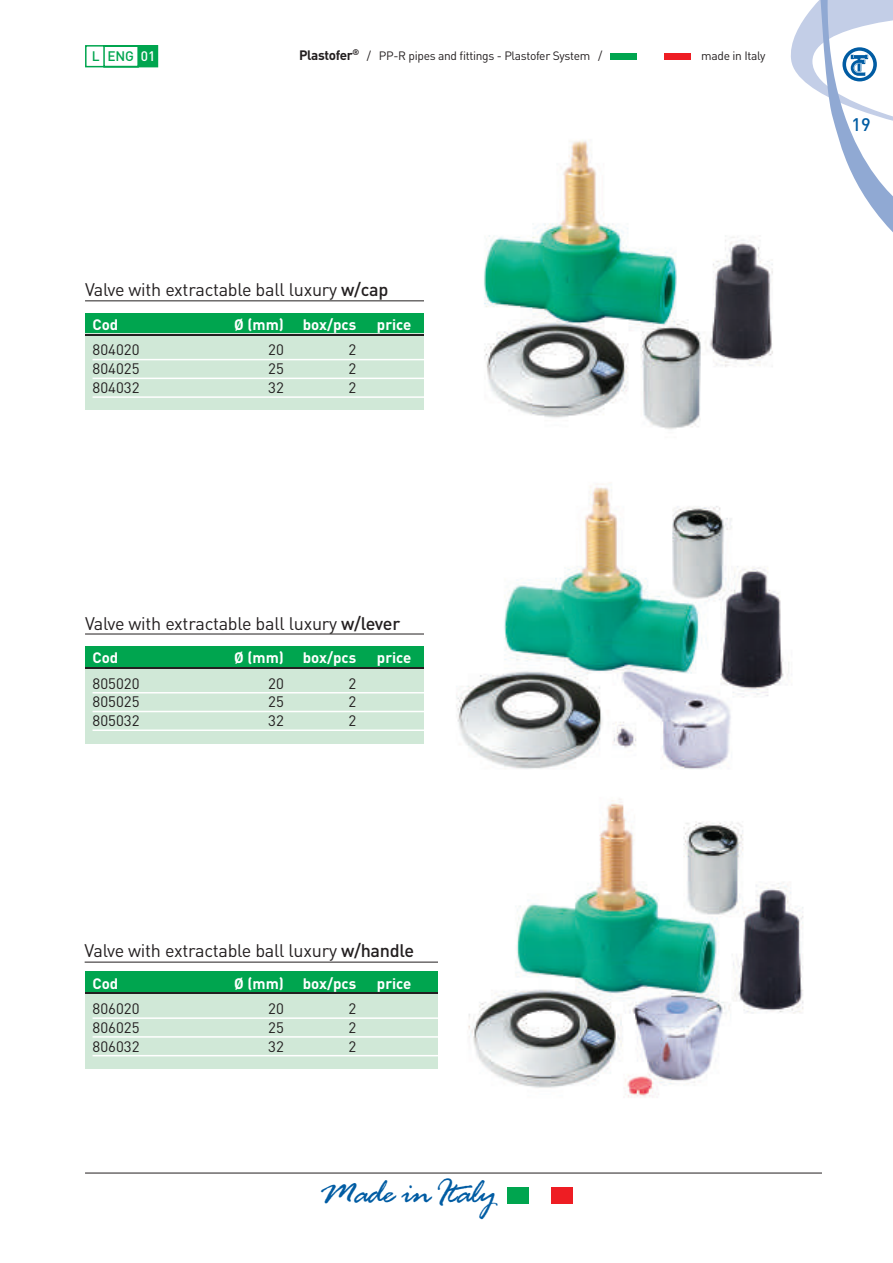
<style>
.page{position:relative;width:893px;height:1263px;background:#fff}
.page>*{position:absolute;margin:0;border:0;box-sizing:border-box;transform-origin:0 0}
.t1{font:37.35px "Rage Italic Let Plain";letter-spacing:-.015em;color:#015ca3}
.t2{font:18px "DIN";letter-spacing:-.015em;color:#231f20}
.t3{font:500 18px "DIN";color:#015ca3}
.t4{font:15px "DIN";color:#231f20}
.t5{font:700 15px "DIN Pro";color:#fff}
.t6{font:500 13.65px "DIN";color:#00a54f}
.t7{font:12px "DIN";letter-spacing:-.025em;color:#231f20}
.s1{color:#fff}
.s2{font-family:"DIN Pro";font-weight:700;font-size:13.5px}
.s3{font-weight:500}
</style>
<div class="page">
<div style="left:85px;top:313px;width:723px;height:21px;background:#00a54f"></div>
<div style="left:85px;top:334px;width:723px;height:76px;background:#d0e8d7"></div>
<hr style="left:85px;top:334px;width:723px;height:1px;background:#231f20">
<hr style="left:93px;top:359px;width:707px;height:1px;background:#fff">
<hr style="left:93px;top:378px;width:707px;height:1px;background:#fff">
<hr style="left:93px;top:396px;width:707px;height:2px;background:#fff">
<hr style="left:85px;top:300px;width:723px;height:1px;background:#231f20">
<div style="left:85px;top:646px;width:723px;height:21px;background:#00a54f"></div>
<div style="left:85px;top:667px;width:723px;height:76px;background:#d0e8d7"></div>
<hr style="left:85px;top:667px;width:723px;height:1px;background:#231f20">
<hr style="left:93px;top:692px;width:707px;height:1px;background:#fff">
<hr style="left:93px;top:711px;width:707px;height:1px;background:#fff">
<hr style="left:93px;top:729px;width:707px;height:2px;background:#fff">
<hr style="left:85px;top:634px;width:723px;height:1px;background:#231f20">
<div style="left:85px;top:971px;width:723px;height:21px;background:#00a54f"></div>
<div style="left:85px;top:992px;width:723px;height:77px;background:#d0e8d7"></div>
<hr style="left:85px;top:992px;width:723px;height:2px;background:#231f20">
<hr style="left:93px;top:1017px;width:707px;height:2px;background:#fff">
<hr style="left:93px;top:1036px;width:707px;height:2px;background:#fff">
<hr style="left:93px;top:1055px;width:707px;height:1px;background:#fff">
<hr style="left:85px;top:962px;width:723px;height:1px;background:#231f20">
<img style="left:424px;top:140px;width:378px;height:290px">
<div style="left:424px;top:471px;width:384px;height:316px;background:#fff"></div>
<img style="left:456px;top:484px;width:336px;height:285px">
<div style="left:438px;top:787px;width:384px;height:316px;background:#fff"></div>
<img style="left:468px;top:799px;width:336px;height:299px">
<svg style="left:85px;top:45px;width:74px;height:23px"></svg>
<div style="left:138px;top:45px;width:20px;height:22px;background:#00a54f"></div>
<hr style="left:85px;top:1173px;width:737px;height:1px;background:#231f20">
<div style="left:507px;top:1187px;width:22px;height:17px;background:#00a54f"></div>
<div style="left:551px;top:1187px;width:22px;height:17px;background:#ee1d23"></div>
<div style="left:610px;top:53px;width:27px;height:7px;background:#00a54f"></div>
<div style="left:664px;top:53px;width:27px;height:7px;background:#ee1d23"></div>
<svg style="left:786px;top:0;width:107px;height:253px"></svg>
<p class="t6" style="left:92px;top:51px;width:65px">L ENG <span class="s1">01</span></p>
<p class="t7" style="left:299px;top:51px;width:305px"><span class="s2">Plastofer</span><sup>®</sup> / PP-R pipes and fittings - Plastofer System /</p>
<p class="t7" style="left:701px;top:51px;width:66px">made in Italy</p>
<p class="t2" style="left:85px;top:284px;width:305px">Valve with extractable ball luxury <span class="s3">w/cap</span></p>
<p class="t5" style="left:93px;top:316px;width:27px">Cod</p>
<p class="t5" style="left:234px;top:316px;width:51px">Ø (mm)</p>
<p class="t5" style="left:303px;top:316px;width:55px">box/pcs</p>
<p class="t5" style="left:377px;top:316px;width:36px">price</p>
<p class="t4" style="left:93px;top:345px;width:48px">804020</p>
<p class="t4" style="left:268px;top:345px;width:17px">20</p>
<p class="t4" style="left:348px;top:345px;width:9px">2</p>
<p class="t4" style="left:93px;top:364px;width:48px">804025</p>
<p class="t4" style="left:268px;top:364px;width:17px">25</p>
<p class="t4" style="left:348px;top:364px;width:9px">2</p>
<p class="t4" style="left:93px;top:382px;width:48px">804032</p>
<p class="t4" style="left:268px;top:382px;width:17px">32</p>
<p class="t4" style="left:348px;top:382px;width:9px">2</p>
<p class="t3" style="left:852px;top:118px;width:21px">19</p>
<p class="t2" style="left:85px;top:617px;width:317px">Valve with extractable ball luxury <span class="s3">w/lever</span></p>
<p class="t5" style="left:93px;top:649px;width:27px">Cod</p>
<p class="t5" style="left:234px;top:649px;width:51px">Ø (mm)</p>
<p class="t5" style="left:303px;top:649px;width:55px">box/pcs</p>
<p class="t5" style="left:377px;top:649px;width:36px">price</p>
<p class="t4" style="left:93px;top:678px;width:48px">805020</p>
<p class="t4" style="left:268px;top:678px;width:17px">20</p>
<p class="t4" style="left:348px;top:678px;width:9px">2</p>
<p class="t4" style="left:93px;top:697px;width:48px">805025</p>
<p class="t4" style="left:268px;top:697px;width:17px">25</p>
<p class="t4" style="left:348px;top:697px;width:9px">2</p>
<p class="t4" style="left:93px;top:715px;width:48px">805032</p>
<p class="t4" style="left:268px;top:715px;width:17px">32</p>
<p class="t4" style="left:348px;top:715px;width:9px">2</p>
<p class="t2" style="left:85px;top:944px;width:331px">Valve with extractable ball luxury <span class="s3">w/handle</span></p>
<p class="t5" style="left:93px;top:974px;width:27px">Cod</p>
<p class="t5" style="left:234px;top:974px;width:51px">Ø (mm)</p>
<p class="t5" style="left:303px;top:974px;width:55px">box/pcs</p>
<p class="t5" style="left:377px;top:974px;width:36px">price</p>
<p class="t4" style="left:93px;top:1003px;width:48px">806020</p>
<p class="t4" style="left:268px;top:1003px;width:17px">20</p>
<p class="t4" style="left:348px;top:1003px;width:9px">2</p>
<p class="t4" style="left:93px;top:1022px;width:48px">806025</p>
<p class="t4" style="left:268px;top:1022px;width:17px">25</p>
<p class="t4" style="left:348px;top:1022px;width:9px">2</p>
<p class="t4" style="left:93px;top:1041px;width:48px">806032</p>
<p class="t4" style="left:268px;top:1041px;width:17px">32</p>
<p class="t4" style="left:348px;top:1041px;width:9px">2</p>
<h1 class="t1" style="left:319px;top:1178px;width:176px">Made in Italy</h1>
</div>
